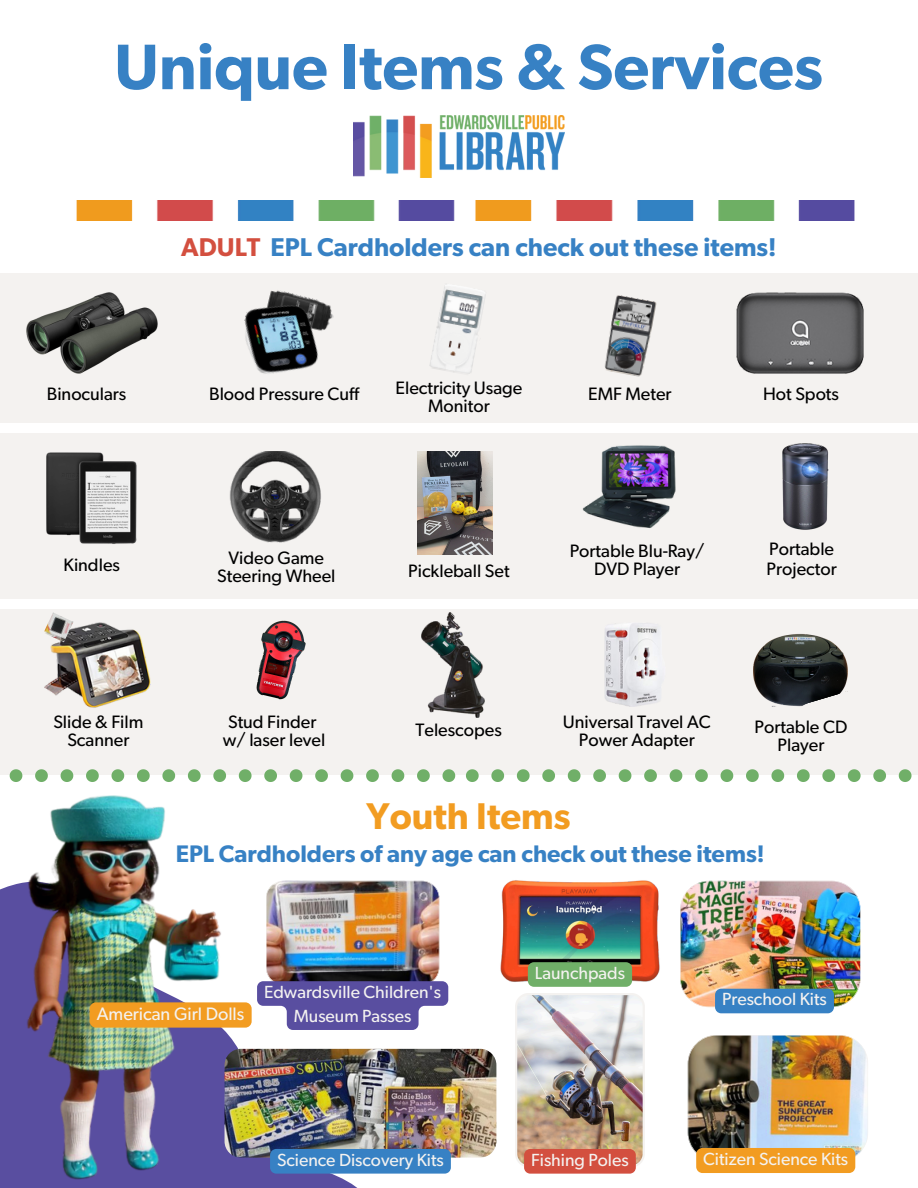
<style>
.page{position:relative;width:918px;height:1188px;background:#fff}
.page>*{position:absolute;margin:0;border:0;box-sizing:border-box;transform-origin:0 0}
.t1{font:600 64.5px "Gibson";color:#3781c4}
.t2{font:600 37.35px "Gibson";color:#f29c21}
.t3{font:600 25.8px "Gibson";color:#3781c4}
.t4{font:600 24px "Gibson";color:#3781c4}
.t5{font:18px/18px "Gibson";color:#000;text-align:center}
.t6{font:18px "Gibson";color:#f4f2f0}
.t7{font:17.7px/24.2px "Gibson";color:#f4f2f0;text-align:center}
.s1{color:#d34f3f}
</style>
<div class="page">
<div style="left:0;top:609px;width:918px;height:165px;background:#f4f2f0"></div>
<div style="left:0;top:433px;width:918px;height:165px;background:#f4f2f0"></div>
<img style="left:46px;top:452px;width:91px;height:92px">
<img style="left:417px;top:451px;width:76px;height:104px">
<div style="left:0;top:274px;width:918px;height:149px;background:#f4f2f0"></div>
<img style="left:736px;top:292px;width:128px;height:82px">
<img style="left:354px;top:116px;width:210px;height:62px">
<img style="left:76px;top:201px;width:779px;height:20px">
<img style="left:429px;top:286px;width:57px;height:88px">
<img style="left:26px;top:293px;width:132px;height:81px">
<img style="left:604px;top:295px;width:53px;height:82px">
<img style="left:244px;top:290px;width:90px;height:84px">
<img style="left:582px;top:445px;width:94px;height:83px">
<img style="left:782px;top:444px;width:47px;height:86px">
<img style="left:422px;top:612px;width:63px;height:106px">
<img style="left:605px;top:623px;width:56px;height:84px">
<img style="left:257px;top:620px;width:49px;height:80px">
<img style="left:44px;top:622px;width:107px;height:86px">
<img style="left:44px;top:612px;width:29px;height:30px">
<svg style="left:0;top:885px;width:395px;height:303px"></svg>
<img style="left:11px;top:795px;width:221px;height:393px">
<svg style="left:10px;top:769px;width:12px;height:13px"></svg>
<svg style="left:35px;top:769px;width:13px;height:13px"></svg>
<svg style="left:61px;top:769px;width:12px;height:13px"></svg>
<svg style="left:86px;top:769px;width:13px;height:13px"></svg>
<svg style="left:112px;top:769px;width:12px;height:13px"></svg>
<svg style="left:137px;top:769px;width:13px;height:13px"></svg>
<svg style="left:162px;top:769px;width:13px;height:13px"></svg>
<svg style="left:188px;top:769px;width:13px;height:13px"></svg>
<svg style="left:213px;top:769px;width:13px;height:13px"></svg>
<svg style="left:239px;top:769px;width:13px;height:13px"></svg>
<svg style="left:264px;top:769px;width:13px;height:13px"></svg>
<svg style="left:290px;top:769px;width:12px;height:13px"></svg>
<svg style="left:315px;top:769px;width:13px;height:13px"></svg>
<svg style="left:341px;top:769px;width:12px;height:13px"></svg>
<svg style="left:366px;top:769px;width:13px;height:13px"></svg>
<svg style="left:392px;top:769px;width:12px;height:13px"></svg>
<svg style="left:417px;top:769px;width:13px;height:13px"></svg>
<svg style="left:443px;top:769px;width:12px;height:13px"></svg>
<svg style="left:466px;top:769px;width:13px;height:13px"></svg>
<svg style="left:491px;top:769px;width:13px;height:13px"></svg>
<svg style="left:517px;top:769px;width:13px;height:13px"></svg>
<svg style="left:542px;top:769px;width:13px;height:13px"></svg>
<svg style="left:568px;top:769px;width:13px;height:13px"></svg>
<svg style="left:593px;top:769px;width:13px;height:13px"></svg>
<svg style="left:619px;top:769px;width:12px;height:13px"></svg>
<svg style="left:644px;top:769px;width:13px;height:13px"></svg>
<svg style="left:670px;top:769px;width:12px;height:13px"></svg>
<svg style="left:695px;top:769px;width:13px;height:13px"></svg>
<svg style="left:721px;top:769px;width:12px;height:13px"></svg>
<svg style="left:746px;top:769px;width:13px;height:13px"></svg>
<svg style="left:771px;top:769px;width:13px;height:13px"></svg>
<svg style="left:797px;top:769px;width:13px;height:13px"></svg>
<svg style="left:822px;top:769px;width:13px;height:13px"></svg>
<svg style="left:848px;top:769px;width:13px;height:13px"></svg>
<svg style="left:873px;top:769px;width:13px;height:13px"></svg>
<svg style="left:899px;top:769px;width:13px;height:13px"></svg>
<img style="left:500px;top:880px;width:160px;height:102px">
<img style="left:680px;top:881px;width:181px;height:126px">
<img style="left:515px;top:993px;width:130px;height:173px">
<img style="left:225px;top:1049px;width:271px;height:109px;border-radius:16px">
<img style="left:753px;top:634px;width:95px;height:72px">
<svg style="left:793px;top:686px;width:55px;height:21px"></svg>
<img style="left:230px;top:452px;width:91px;height:91px">
<div style="left:307px;top:526px;width:43px;height:42px;background:#f4f2f0;border-radius:50%"></div>
<div style="left:90px;top:1002px;width:162px;height:26px;background:#f29c21;border-radius:6px"></div>
<svg style="left:528px;top:962px;width:104px;height:25px;background:#70ad68"></svg>
<div style="left:524px;top:1149px;width:112px;height:25px;background:#d34f3f;border-radius:6px"></div>
<div style="left:715px;top:989px;width:119px;height:24px;background:#3781c4;border-radius:6px"></div>
<div style="left:270px;top:1149px;width:181px;height:25px;background:#3781c4"></div>
<img style="left:257px;top:881px;width:191px;height:149px">
<img style="left:688px;top:1035px;width:180px;height:138px">
<p class="t1" style="left:114px;top:38px;width:710px">Unique Items &amp; Services</p>
<p class="t3" style="left:181px;top:235px;width:597px"><span class="s1">ADULT</span> EPL Cardholders can check out these items!</p>
<p class="t5" style="left:396px;top:380px;width:128px">Electricity Usage<br>Monitor</p>
<p class="t5" style="left:47px;top:386px;width:81px">Binoculars</p>
<p class="t5" style="left:209px;top:386px;width:151px">Blood Pressure Cuff</p>
<p class="t5" style="left:588px;top:386px;width:85px">EMF Meter</p>
<p class="t5" style="left:229px;top:549px;width:97px">Video Game</p>
<p class="t5" style="left:217px;top:567px;width:120px">Steering Wheel</p>
<p class="t5" style="left:64px;top:556px;width:58px">Kindles</p>
<p class="t5" style="left:408px;top:562px;width:103px">Pickleball Set</p>
<p class="t5" style="left:570px;top:543px;width:136px">Portable Blu-Ray/</p>
<p class="t5" style="left:594px;top:561px;width:87px">DVD Player</p>
<p class="t5" style="left:763px;top:386px;width:77px">Hot Spots</p>
<p class="t5" style="left:769px;top:540px;width:66px">Portable</p>
<p class="t5" style="left:767px;top:561px;width:72px">Projector</p>
<p class="t5" style="left:53px;top:714px;width:92px">Slide &amp; Film</p>
<p class="t5" style="left:67px;top:732px;width:64px">Scanner</p>
<p class="t5" style="left:228px;top:714px;width:90px">Stud Finder</p>
<p class="t5" style="left:223px;top:732px;width:104px">w/ laser level</p>
<p class="t5" style="left:415px;top:722px;width:88px">Telescopes</p>
<h1 class="t5" style="left:563px;top:714px;width:149px">Universal Travel AC<br>Power Adapter</h1>
<p class="t2" style="left:367px;top:799px;width:205px">Youth Items</p>
<p class="t5" style="left:755px;top:718px;width:94px">Portable CD</p>
<p class="t5" style="left:778px;top:736px;width:48px">Player</p>
<p class="t4" style="left:176px;top:843px;width:590px">EPL Cardholders of any age can check out these items!</p>
<p class="t6" style="left:97px;top:1005px;width:149px">American Girl Dolls</p>
<p class="t7" style="left:264px;top:981px;width:179px">Edwardsville Children's<br>Museum Passes</p>
<p class="t7" style="left:277px;top:1148px;width:168px">Science Discovery Kits</p>
<p class="t7" style="left:535px;top:962px;width:92px">Launchpads</p>
<p class="t7" style="left:531px;top:1148px;width:99px">Fishing Poles</p>
<p class="t7" style="left:722px;top:988px;width:106px">Preschool Kits</p>
<p class="t7" style="left:703px;top:1148px;width:146px">Citizen Science Kits</p>
</div>
